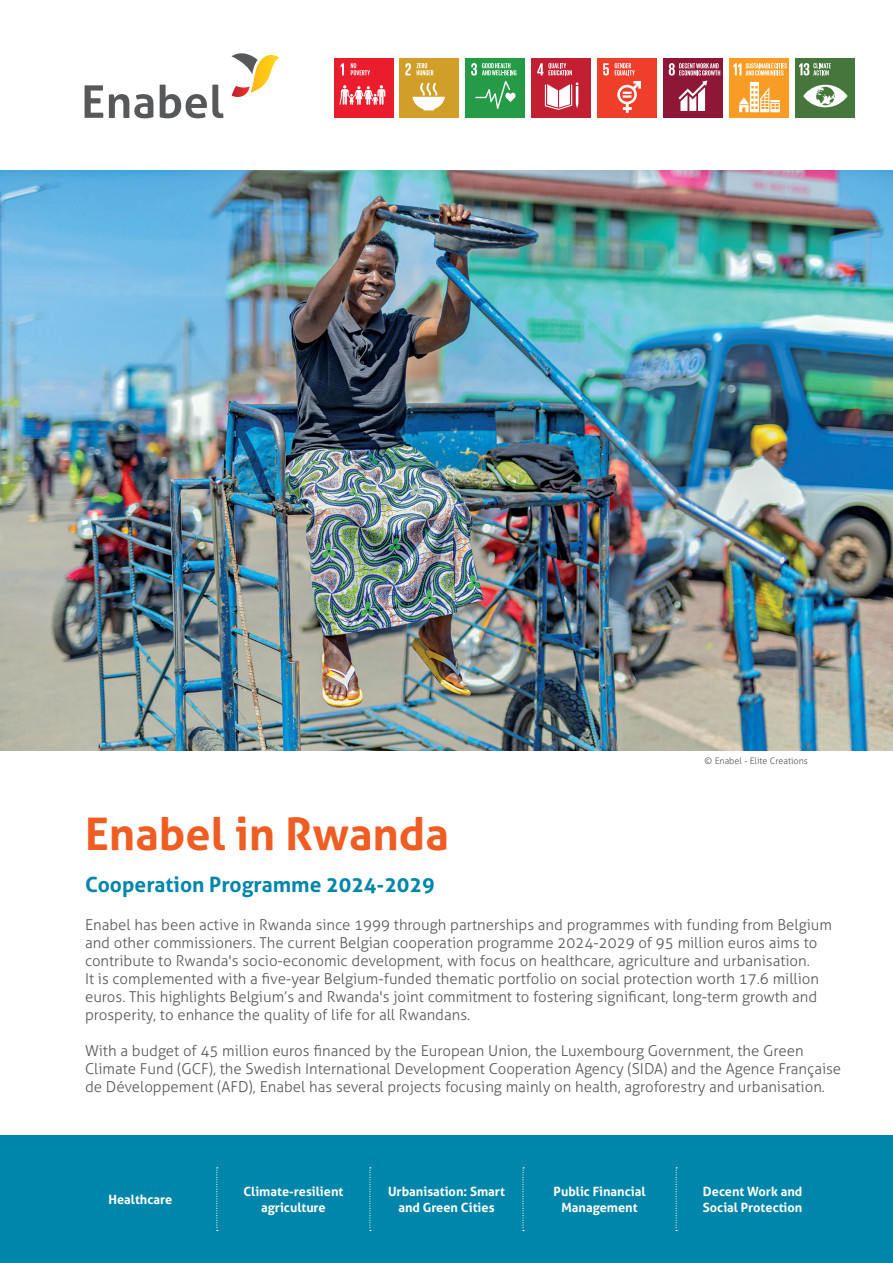
<style>
.page{position:relative;width:893px;height:1263px;background:#fff}
.page>*{position:absolute;margin:0;border:0;box-sizing:border-box;transform-origin:0 0}
.t1{font:700 45px "Aller";color:#ef5d22}
.t2{font:700 21px "Aller";color:#0086aa}
.t3{font:300 15px/18px "Aller";color:#57585a}
.t4{font:700 12.75px/15.3px "Aller";color:#fff;text-align:center}
.t5{font:300 9px "Aller";color:#57585a}
</style>
<div class="page">
<svg style="left:85px;top:85px;width:18px;height:33px"></svg>
<svg style="left:109px;top:94px;width:44px;height:24px"></svg>
<svg style="left:160px;top:84px;width:63px;height:34px"></svg>
<svg style="left:231px;top:53px;width:48px;height:44px"></svg>
<img style="left:0;top:170px;width:893px;height:580px">
<div style="left:531px;top:58px;width:60px;height:60px;background:#c21f32"></div>
<svg style="left:545px;top:82px;width:33px;height:28px"></svg>
<svg style="left:537px;top:63px;width:35px;height:12px"></svg>
<div style="left:466px;top:58px;width:59px;height:60px;background:#269b47"></div>
<svg style="left:471px;top:63px;width:45px;height:46px"></svg>
<div style="left:400px;top:58px;width:59px;height:60px;background:#d19f28"></div>
<svg style="left:412px;top:83px;width:33px;height:27px"></svg>
<svg style="left:405px;top:63px;width:6px;height:12px"></svg>
<svg style="left:417px;top:63px;width:16px;height:12px"></svg>
<div style="left:334px;top:58px;width:59px;height:60px;background:#eb1c2c"></div>
<svg style="left:339px;top:85px;width:46px;height:20px"></svg>
<svg style="left:341px;top:63px;width:3px;height:12px"></svg>
<svg style="left:351px;top:63px;width:19px;height:12px"></svg>
<div style="left:597px;top:58px;width:60px;height:60px;background:#ef3e2a"></div>
<svg style="left:603px;top:63px;width:6px;height:13px"></svg>
<svg style="left:615px;top:63px;width:26px;height:50px"></svg>
<div style="left:663px;top:58px;width:60px;height:60px;background:#8e1737"></div>
<svg style="left:669px;top:63px;width:51px;height:48px"></svg>
<div style="left:729px;top:58px;width:60px;height:60px;background:#f89c24"></div>
<svg style="left:739px;top:82px;width:41px;height:30px"></svg>
<svg style="left:733px;top:63px;width:54px;height:12px"></svg>
<div style="left:795px;top:58px;width:60px;height:60px;background:#46763b"></div>
<svg style="left:803px;top:85px;width:44px;height:22px"></svg>
<svg style="left:799px;top:63px;width:32px;height:13px"></svg>
<div style="left:0;top:1135px;width:893px;height:128px;background:#0086aa"></div>
<svg style="left:216px;top:1167px;width:2px;height:64px"></svg>
<svg style="left:369px;top:1167px;width:2px;height:64px"></svg>
<svg style="left:522px;top:1167px;width:2px;height:64px"></svg>
<svg style="left:676px;top:1167px;width:1px;height:64px"></svg>
<p class="t5" style="left:705px;top:755px;width:105px">© Enabel - Elite Creations</p>
<h1 class="t1" style="left:85px;top:806px;width:365px">Enabel in Rwanda</h1>
<h2 class="t2" style="left:85px;top:871px;width:351px">Cooperation Programme 2024-2029</h2>
<p class="t3" style="left:85px;top:915px;width:748px">Enabel has been active in Rwanda since 1999 through partnerships and programmes with funding from Belgium and other commissioners. The current Belgian cooperation programme 2024-2029 of 95 million euros aims to contribute to Rwanda's socio-economic development, with focus on healthcare, agriculture and urbanisation.<br>It is complemented with a five-year Belgium-funded thematic portfolio on social protection worth 17.6 million euros. This highlights Belgium’s and Rwanda's joint commitment to fostering significant, long-term growth and prosperity, to enhance the quality of life for all Rwandans.</p>
<p class="t3" style="left:85px;top:1041px;width:758px">With a budget of 45 million euros financed by the European Union, the Luxembourg Government, the Green<br>Climate Fund (GCF), the Swedish International Development Cooperation Agency (SIDA) and the Agence Française de Développement (AFD), Enabel has several projects focusing mainly on health, agroforestry and urbanisation.</p>
<p class="t4" style="left:108px;top:1191px;width:65px">Healthcare</p>
<p class="t4" style="left:388px;top:1184px;width:118px">Urbanisation: Smart and Green Cities</p>
<p class="t4" style="left:554px;top:1184px;width:93px">Public Financial<br>Management</p>
<p class="t4" style="left:703px;top:1184px;width:101px;text-align:left">Decent Work and<br>Social Protection</p>
<p class="t4" style="left:243px;top:1184px;width:102px">Climate-resilient agriculture</p>
</div>
